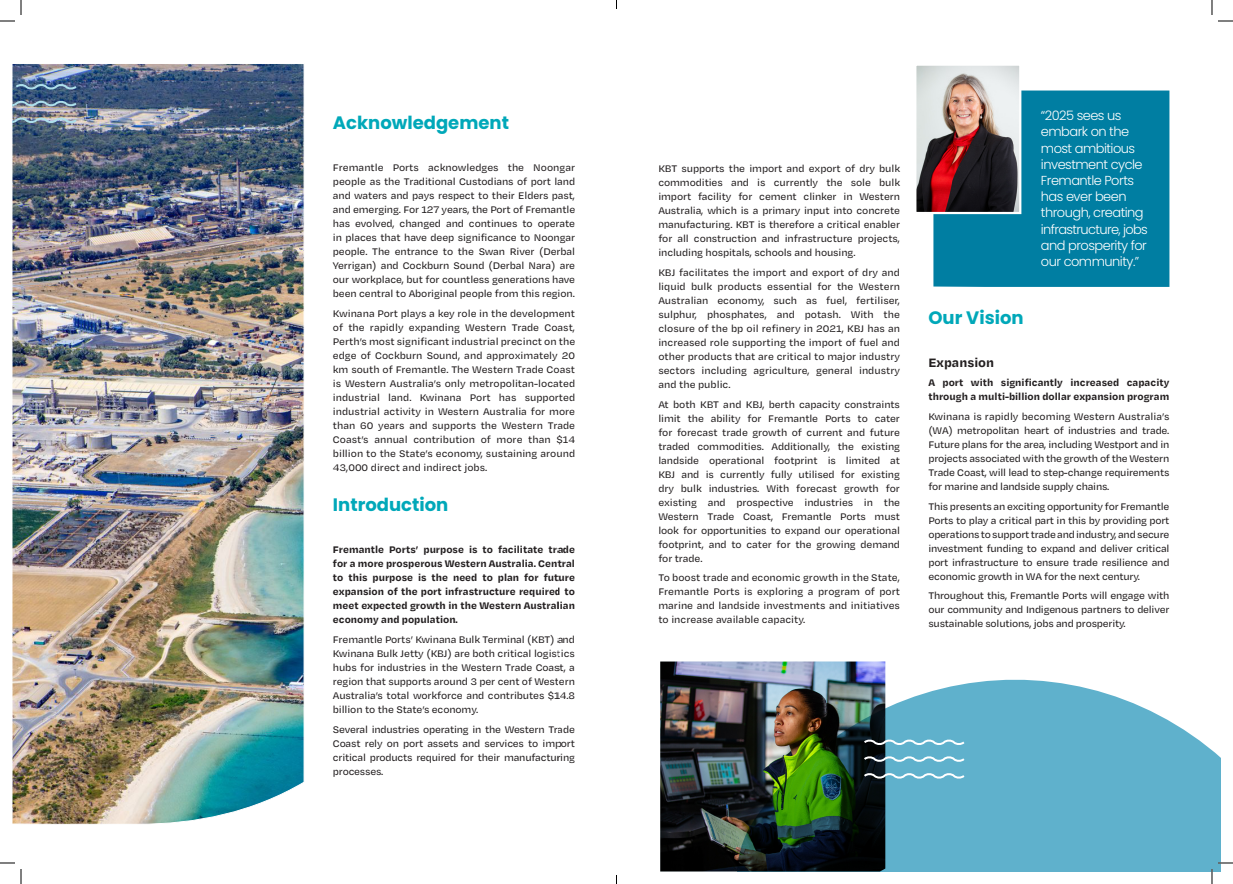
<style>
.page{position:relative;width:1233px;height:884px;background:#fff}
.page>*{position:absolute;margin:0;border:0;box-sizing:border-box;transform-origin:0 0}
.t1{font:700 18px "Poppins";color:#00a8b9}
.Body{font:700 14px "Degular Text";color:#231f20}
.Body-2{font:300 13px/16.2px "Poppins";letter-spacing:-.04em;color:#fff}
.Body-3{font:500 11px/14px "Degular Text";letter-spacing:-.01em;color:#231f20;text-align:justify}
.Body-4{font:700 11px/14px "Degular Text";color:#231f20;text-align:justify}
</style>
<div class="page">
<img style="left:660px;top:661px;width:225px;height:210px">
<svg style="left:736px;top:679px;width:484px;height:192px;background:#5d959e"></svg>
<img style="left:12px;top:64px;width:292px;height:761px">
<svg style="left:861px;top:737px;width:105px;height:44px;background:#639aad"></svg>
<img style="left:12px;top:82px;width:67px;height:43px">
<div style="left:933px;top:91px;width:236px;height:196px;background:#007ea2"></div>
<img style="left:917px;top:67px;width:101px;height:144px">
<div style="left:914px;top:64px;width:107px;height:150px;border:2px solid #fff"></div>
<svg style="left:1218px;top:20px;width:15px;height:2px"></svg>
<svg style="left:1218px;top:862px;width:15px;height:2px"></svg>
<svg style="left:0;top:0;width:22px;height:22px"></svg>
<svg style="left:0;top:862px;width:22px;height:22px"></svg>
<svg style="left:1211px;top:0;width:1px;height:15px"></svg>
<svg style="left:1211px;top:869px;width:1px;height:15px"></svg>
<h1 class="t1" style="left:333px;top:112px;width:177px">Acknowledgement</h1>
<p class="Body-3" style="left:333px;top:160px;width:244px">Fremantle Ports acknowledges the Noongar people as the Traditional Custodians of port land and waters and pays respect to their Elders past, and emerging. For 127 years, the Port of Fremantle has evolved, changed and continues to operate in places that have deep significance to Noongar people. The entrance to the Swan River (Derbal Yerrigan) and Cockburn Sound (Derbal Nara) are our workplace, but for countless generations have been central to Aboriginal people from this region.</p>
<p class="Body-3" style="left:333px;top:306px;width:244px">Kwinana Port plays a key role in the development of the rapidly expanding Western Trade Coast, Perth’s most significant industrial precinct on the edge of Cockburn Sound, and approximately 20 km south of Fremantle. The Western Trade Coast is Western Australia’s only metropolitan-located industrial land. Kwinana Port has supported industrial activity in Western Australia for more than 60 years and supports the Western Trade Coast’s annual contribution of more than $14 billion to the State’s economy, sustaining around 43,000 direct and indirect jobs.</p>
<h1 class="t1" style="left:333px;top:494px;width:117px">Introduction</h1>
<p class="Body-4" style="left:333px;top:542px;width:243px">Fremantle Ports’ purpose is to facilitate trade for a more prosperous Western Australia. Central to this purpose is the need to plan for future expansion of the port infrastructure required to meet expected growth in the Western Australian economy and population.</p>
<p class="Body-3" style="left:333px;top:632px;width:243px">Fremantle Ports’ Kwinana Bulk Terminal (KBT) and Kwinana Bulk Jetty (KBJ) are both critical logistics hubs for industries in the Western Trade Coast, a region that supports around 3 per cent of Western Australia’s total workforce and contributes $14.8 billion to the State’s economy.</p>
<p class="Body-3" style="left:333px;top:722px;width:243px">Several industries operating in the Western Trade Coast rely on port assets and services to import critical products required for their manufacturing processes.</p>
<p class="Body-3" style="left:658px;top:161px;width:243px">KBT supports the import and export of dry bulk commodities and is currently the sole bulk import facility for cement clinker in Western Australia, which is a primary input into concrete manufacturing. KBT is therefore a critical enabler for all construction and infrastructure projects, including hospitals, schools and housing.</p>
<p class="Body-3" style="left:658px;top:265px;width:243px">KBJ facilitates the import and export of dry and liquid bulk products essential for the Western Australian economy, such as fuel, fertiliser, sulphur, phosphates, and potash. With the closure of the bp oil refinery in 2021, KBJ has an increased role supporting the import of fuel and other products that are critical to major industry sectors including agriculture, general industry and the public.</p>
<p class="Body-3" style="left:658px;top:397px;width:243px">At both KBT and KBJ, berth capacity constraints limit the ability for Fremantle Ports to cater for forecast trade growth of current and future traded commodities. Additionally, the existing landside operational footprint is limited at KBJ and is currently fully utilised for existing dry bulk industries. With forecast growth for existing and prospective industries in the Western Trade Coast, Fremantle Ports must look for opportunities to expand our operational footprint, and to cater for the growing demand for trade.</p>
<p class="Body-3" style="left:658px;top:570px;width:243px">To boost trade and economic growth in the State, Fremantle Ports is exploring a program of port marine and landside investments and initiatives to increase available capacity.</p>
<p class="Body-2" style="left:1041px;top:108px;width:108px">“2025 sees us embark on the most ambitious investment cycle<br>Fremantle Ports has ever been through, creating infrastructure, jobs and prosperity for our community.”</p>
<h1 class="t1" style="left:928px;top:308px;width:97px">Our Vision</h1>
<p class="Body" style="left:928px;top:353px;width:67px">Expansion</p>
<p class="Body-4" style="left:928px;top:375px;width:242px">A port with significantly increased capacity through a multi-billion dollar expansion program</p>
<p class="Body-3" style="left:928px;top:409px;width:242px">Kwinana is rapidly becoming Western Australia’s (WA) metropolitan heart of industries and trade.<br>Future plans for the area, including Westport and in projects associated with the growth of the Western Trade Coast, will lead to step-change requirements for marine and landside supply chains.</p>
<p class="Body-3" style="left:928px;top:499px;width:242px">This presents an exciting opportunity for Fremantle Ports to play a critical part in this by providing port operations to support trade and industry, and secure investment funding to expand and deliver critical port infrastructure to ensure trade resilience and economic growth in WA for the next century.</p>
<p class="Body-3" style="left:928px;top:588px;width:242px">Throughout this, Fremantle Ports will engage with our community and Indigenous partners to deliver sustainable solutions, jobs and prosperity.</p>
</div>
